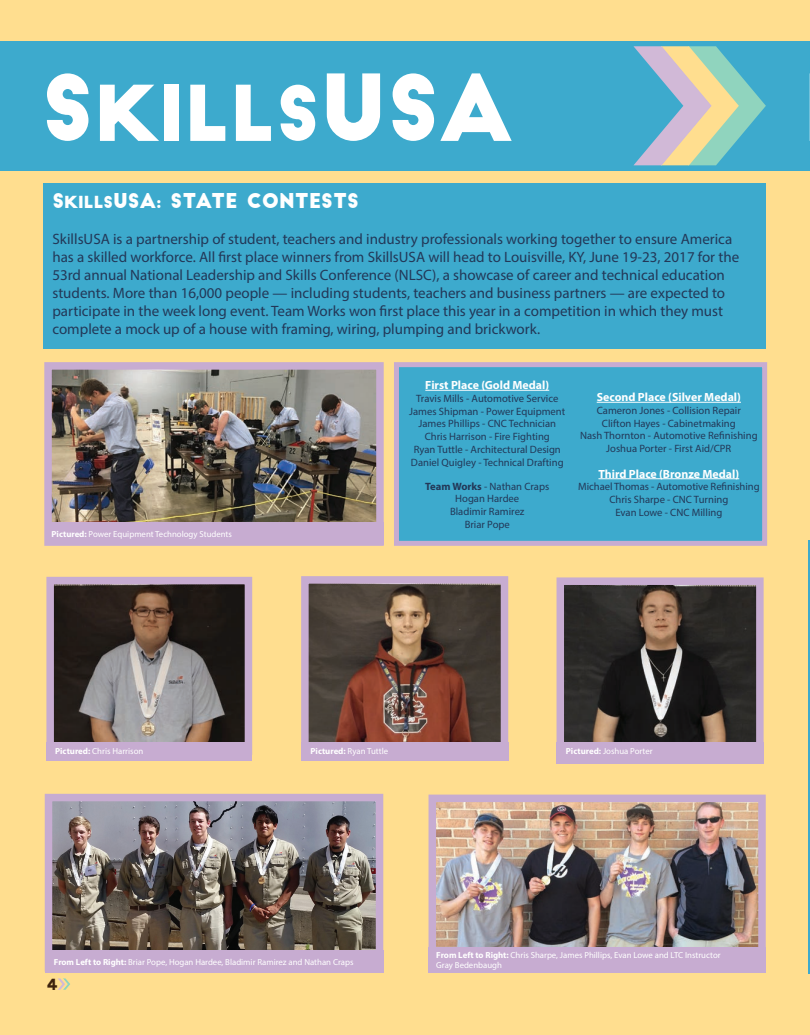
<style>
.page{position:relative;width:810px;height:1035px;background:#ffde8f}
.page>*{position:absolute;margin:0;border:0;box-sizing:border-box;transform-origin:0 0}
.t1{font:75px "Big John";color:#fff}
.t2{font:20px "Big John";color:#fff}
.t3{font:15px/18px "Myriad Pro";color:#233858}
.t4{font:15px "Big John";color:#3e230d}
.t5{font:700 11.88px "Myriad Pro";color:#fff}
.t6{font:10.62px "Myriad Pro";color:#233858}
.t7{font:8.75px "Myriad Pro";color:#fff}
.s1{font-size:90px}
.s2{font-size:16.25px}
.s3{font-weight:700}
</style>
<div class="page">
<svg style="left:58px;top:978px;width:12px;height:12px"></svg>
<div style="left:0;top:41px;width:810px;height:129px;background:#3daacd"></div>
<svg style="left:633px;top:46px;width:133px;height:119px"></svg>
<div style="left:44px;top:183px;width:722px;height:166px;background:#3daacd"></div>
<div style="left:394px;top:362px;width:373px;height:184px;background:#3daacd;border:5px solid #c7acd1"></div>
<hr style="left:425px;top:390px;width:124px;height:1px;background:#fff">
<hr style="left:597px;top:402px;width:144px;height:1px;background:#fff">
<hr style="left:598px;top:478px;width:141px;height:1px;background:#fff">
<img style="left:54px;top:803px;width:320px;height:148px">
<div style="left:45px;top:794px;width:338px;height:178px;border:8px solid #c7acd1"></div>
<div style="left:45px;top:951px;width:338px;height:22px;background:#c7acd1"></div>
<img style="left:438px;top:804px;width:319px;height:143px">
<div style="left:429px;top:795px;width:337px;height:178px;border:8px solid #c7acd1"></div>
<div style="left:428px;top:947px;width:338px;height:26px;background:#c7acd1"></div>
<img style="left:53px;top:371px;width:322px;height:151px">
<div style="left:44px;top:362px;width:340px;height:184px;border:8px solid #c7acd1"></div>
<div style="left:46px;top:522px;width:337px;height:23px;background:#c7acd1"></div>
<hr style="left:809px;top:540px;width:1px;height:433px;background:#3daacd">
<img style="left:55px;top:586px;width:188px;height:156px">
<div style="left:46px;top:577px;width:206px;height:178px;border:8px solid #c7acd1"></div>
<div style="left:46px;top:742px;width:206px;height:19px;background:#c7acd1"></div>
<img style="left:566px;top:586px;width:189px;height:156px">
<div style="left:557px;top:577px;width:207px;height:176px;border:8px solid #c7acd1"></div>
<div style="left:557px;top:742px;width:207px;height:21px;background:#c7acd1"></div>
<img style="left:310px;top:585px;width:189px;height:157px">
<div style="left:301px;top:576px;width:207px;height:184px;border:8px solid #c7acd1"></div>
<div style="left:301px;top:742px;width:207px;height:19px;background:#c7acd1"></div>
<p class="t1" style="left:41px;top:80px;width:474px"><span class="s1">S</span>KILLS<span class="s1">USA</span></p>
<p class="t2" style="left:52px;top:192px;width:308px">S<span class="s2">KILLS</span>USA: STATE CONTESTS</p>
<p class="t3" style="left:52px;top:230px;width:688px">SkillsUSA is a partnership of student, teachers and industry professionals working together to ensure America has a skilled workforce. All first place winners from SkillsUSA will head to Louisville, KY, June 19-23, 2017 for the 53rd annual National Leadership and Skills Conference (NLSC), a showcase of career and technical education students. More than 16,000 people — including students, teachers and business partners — are expected to participate in the week long event. Team Works won first place this year in a competition in which they must complete a mock up of a house with framing, wiring, plumping and brickwork.</p>
<p class="t7" style="left:52px;top:528px;width:182px"><span class="s3">Pictured:</span> Power Equipment Technology Students</p>
<p class="t5" style="left:425px;top:377px;width:125px">First Place (Gold Medal)</p>
<p class="t6" style="left:416px;top:392px;width:144px">Travis Mills - Automotive Service</p>
<p class="t6" style="left:409px;top:404px;width:158px">James Shipman - Power Equipment</p>
<p class="t6" style="left:419px;top:417px;width:139px">James Phillips - CNC Technician</p>
<p class="t6" style="left:425px;top:430px;width:127px">Chris Harrison - Fire Fighting</p>
<p class="t6" style="left:414px;top:443px;width:149px">Ryan Tuttle - Architectural Design</p>
<p class="t6" style="left:411px;top:455px;width:154px">Daniel Quigley - Technical Drafting</p>
<p class="t6" style="left:425px;top:479px;width:126px"><span class="s3">Team Works</span> - Nathan Craps</p>
<p class="t6" style="left:455px;top:492px;width:66px">Hogan Hardee</p>
<p class="t6" style="left:450px;top:505px;width:76px">Bladimir Ramirez</p>
<p class="t6" style="left:465px;top:518px;width:47px">Briar Pope</p>
<p class="t5" style="left:597px;top:389px;width:146px">Second Place (Silver Medal)</p>
<p class="t6" style="left:597px;top:404px;width:145px">Cameron Jones - Collision Repair</p>
<p class="t6" style="left:602px;top:416px;width:135px">Clifton Hayes - Cabinetmaking</p>
<p class="t6" style="left:580px;top:429px;width:179px">Nash Thornton - Automotive Refinishing</p>
<p class="t6" style="left:606px;top:442px;width:127px">Joshua Porter - First Aid/CPR</p>
<p class="t5" style="left:598px;top:466px;width:142px">Third Place (Bronze Medal)</p>
<p class="t6" style="left:578px;top:480px;width:183px">Michael Thomas - Automotive Refinishing</p>
<p class="t6" style="left:609px;top:493px;width:120px">Chris Sharpe - CNC Turning</p>
<p class="t6" style="left:615px;top:506px;width:108px">Evan Lowe - CNC Milling</p>
<p class="t7" style="left:55px;top:745px;width:90px"><span class="s3">Pictured:</span> Chris Harrison</p>
<p class="t7" style="left:311px;top:745px;width:79px"><span class="s3">Pictured:</span> Ryan Tuttle</p>
<p class="t7" style="left:566px;top:746px;width:88px"><span class="s3">Pictured:</span> Joshua Porter</p>
<p class="t7" style="left:54px;top:957px;width:301px"><span class="s3">From Left to Right:</span> Briar Pope, Hogan Hardee, Bladimir Ramirez and Nathan Craps</p>
<p class="t4" style="left:48px;top:977px;width:11px">4</p>
<p class="t7" style="left:436px;top:949px;width:286px"><span class="s3">From Left to Right:</span> Chris Sharpe, James Phillips, Evan Lowe and LTC Instructor</p>
<p class="t7" style="left:436px;top:960px;width:67px">Gray Bedenbaugh</p>
</div>
